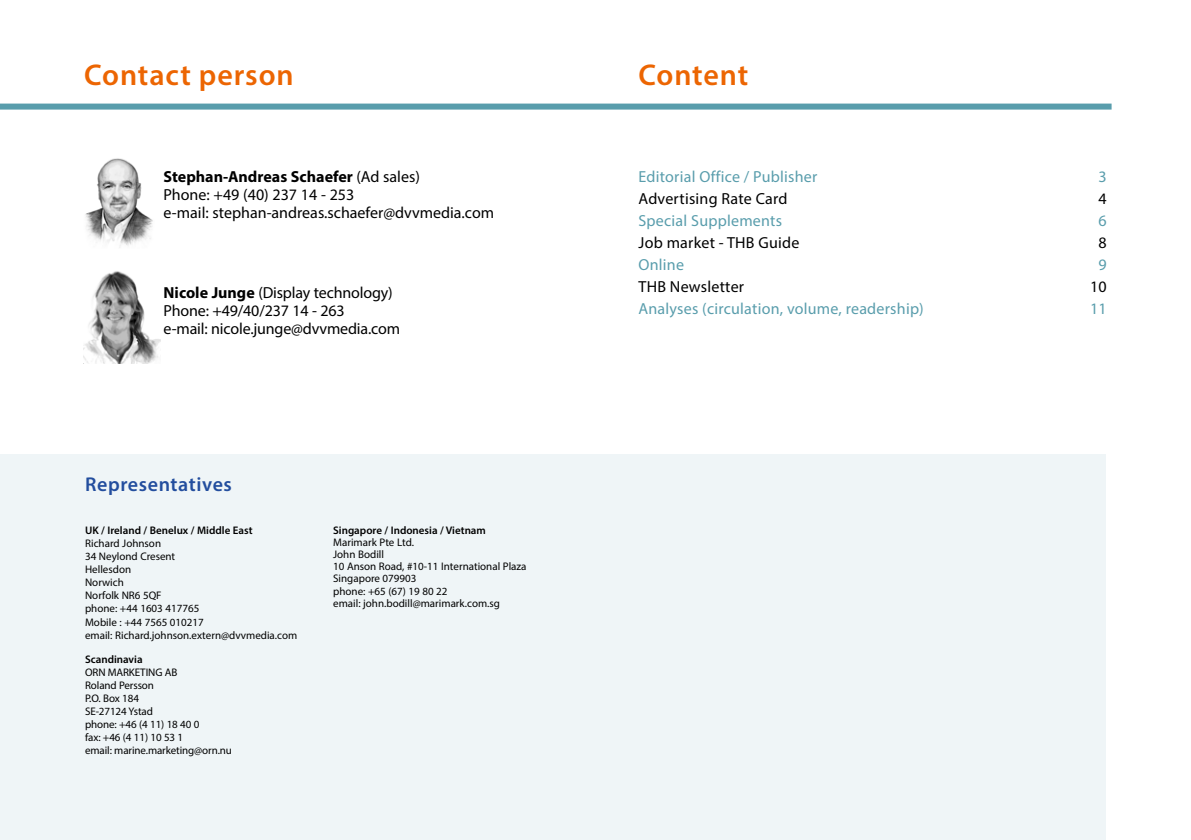
<style>
.page{position:relative;width:1191px;height:840px;background:#fff}
.page>*{position:absolute;margin:0;border:0;box-sizing:border-box;transform-origin:0 0}
.t1{font:600 30px "Myriad Pro";letter-spacing:.03em;color:#ec6502}
.t2{font:600 20px "Myriad Pro";letter-spacing:.03em;color:#234e9e}
.t3{font:16px/18px "Myriad Pro";color:#000}
.t4{font:16px "Myriad Pro";letter-spacing:.015em;color:#599dac}
.t5{font:11px/13px "Myriad Pro";color:#000}
.t6{font:600 11px "Myriad Pro";color:#000}
.s1{font-weight:700}
</style>
<div class="page">
<div style="left:0;top:454px;width:1106px;height:385px;background:#eff5f7"></div>
<div style="left:0;top:103px;width:1111px;height:6px;background:#599dac"></div>
<img style="left:85px;top:158px;width:68px;height:90px">
<img style="left:83px;top:271px;width:78px;height:93px">
<h1 class="t1" style="left:84px;top:56px;width:211px">Contact person</h1>
<h1 class="t1" style="left:638px;top:56px;width:111px">Content</h1>
<h3 class="t3" style="left:163px;top:167px;width:332px"><span class="s1">Stephan-Andreas Schaefer</span> (Ad sales)<br>Phone: +49 (40) 237 14 - 253<br>e-mail: stephan-andreas.schaefer@dvvmedia.com</h3>
<h3 class="t3" style="left:163px;top:283px;width:238px"><span class="s1">Nicole Junge</span> (Display technology)<br>Phone: +49/40/237 14 - 263<br>e-mail: nicole.junge@dvvmedia.com</h3>
<h2 class="t2" style="left:85px;top:471px;width:148px">Representatives</h2>
<p class="t6" style="left:85px;top:523px;width:169px">UK / Ireland / Benelux / Middle East</p>
<p class="t5" style="left:85px;top:536px;width:214px">Richard Johnson<br>34 Neylond Cresent<br>Hellesdon<br>Norwich<br>Norfolk NR6 5QF<br>phone: +44 1603 417765<br>Mobile : +44 7565 010217<br>email: Richard.johnson.extern@dvvmedia.com</p>
<p class="t6" style="left:85px;top:651px;width:59px">Scandinavia</p>
<p class="t5" style="left:85px;top:665px;width:148px">ORN MARKETING AB<br>Roland Persson<br>P.O. Box 184<br>SE-27124 Ystad<br>phone: +46 (4 11) 18 40 0<br>fax: +46 (4 11) 10 53 1<br>email: marine.marketing@orn.nu</p>
<p class="t6" style="left:333px;top:523px;width:154px">Singapore / Indonesia / Vietnam</p>
<p class="t5" style="left:333px;top:536px;width:195px;line-height:12px">Marimark Pte Ltd.<br>John Bodill<br>10 Anson Road, #10-11 International Plaza<br>Singapore 079903<br>phone: +65 (67) 19 80 22<br>email: john.bodill@marimark.com.sg</p>
<h3 class="t4" style="left:638px;top:166px;width:180px">Editorial Office / Publisher</h3>
<h3 class="t4" style="left:1098px;top:166px;width:10px">3</h3>
<h3 class="t3" style="left:638px;top:189px;width:150px">Advertising Rate Card</h3>
<h3 class="t3" style="left:1098px;top:189px;width:10px">4</h3>
<h3 class="t4" style="left:638px;top:210px;width:145px">Special Supplements</h3>
<h3 class="t4" style="left:1098px;top:210px;width:10px">6</h3>
<h3 class="t3" style="left:638px;top:233px;width:162px">Job market - THB Guide</h3>
<h3 class="t3" style="left:1098px;top:233px;width:10px">8</h3>
<h3 class="t4" style="left:638px;top:254px;width:47px">Online</h3>
<h3 class="t4" style="left:1098px;top:254px;width:10px">9</h3>
<h3 class="t3" style="left:638px;top:277px;width:107px">THB Newsletter</h3>
<h3 class="t3" style="left:1090px;top:277px;width:18px">10</h3>
<h3 class="t4" style="left:638px;top:298px;width:287px">Analyses (circulation, volume, readership)</h3>
<h3 class="t4" style="left:1090px;top:298px;width:18px">11</h3>
</div>
